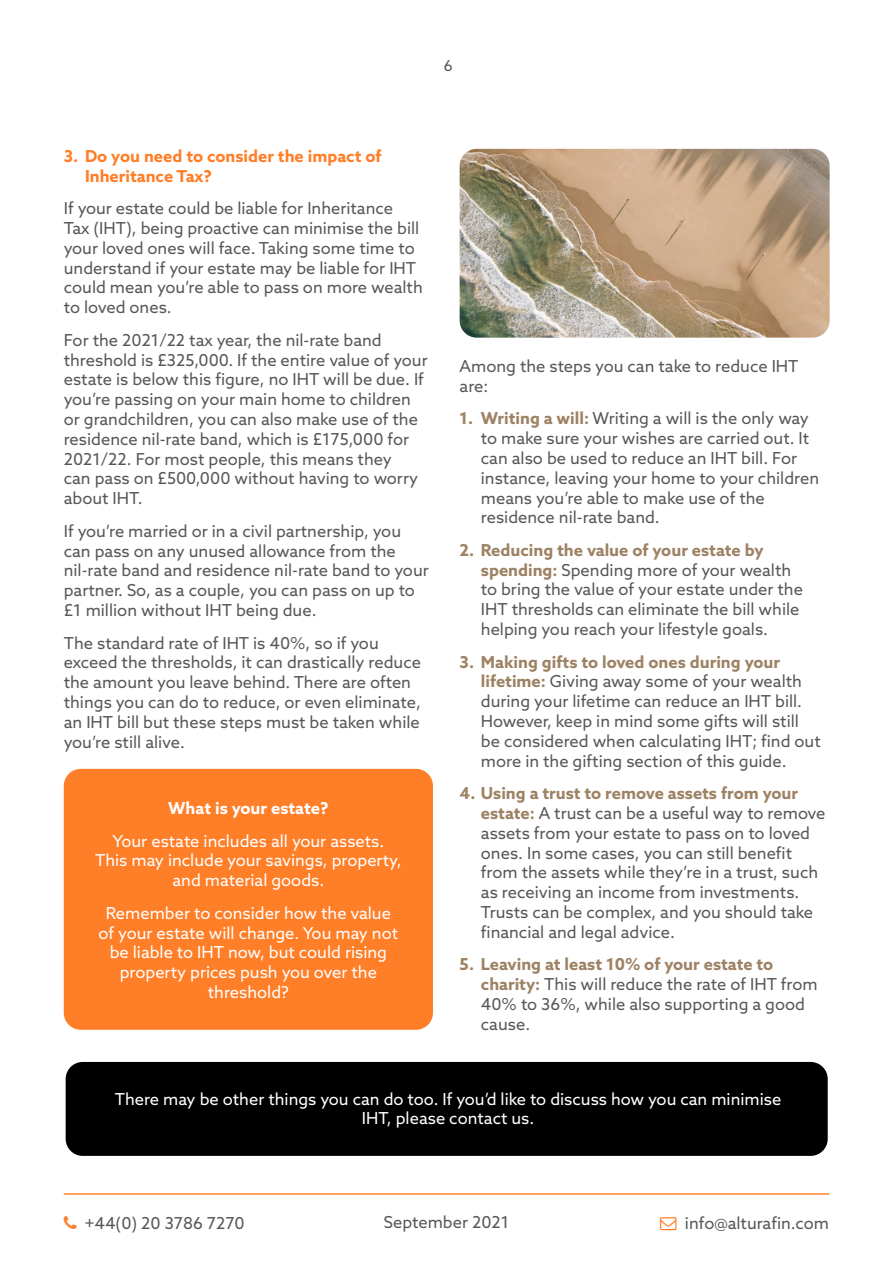
<style>
.page{position:relative;width:893px;height:1263px;background:#fff}
.page>*{position:absolute;margin:0;border:0;box-sizing:border-box;transform-origin:0 0}
.t1{font:16.5px/19.8px "Azo Sans";color:#575756}
.t2{font:16.5px/19.8px "Azo Sans";color:#fff;text-align:center}
.t3{font:700 16.5px/19.8px "Azo Sans";color:#ff7e28}
.t4{font:700 16.5px "Azo Sans";color:#fff}
.t5{font:15px "Azo Sans";color:#575756}
.s1{font-weight:700;color:#9d8264}
</style>
<div class="page">
<div style="left:66px;top:1062px;width:762px;height:94px;background:#000;border-radius:17px"></div>
<hr style="left:64px;top:1193px;width:765px;height:2px;background:#ff7e28">
<div style="left:64px;top:769px;width:369px;height:261px;background:#ff7e28;border-radius:17px"></div>
<img style="left:460px;top:149px;width:370px;height:189px">
<p class="t5" style="left:444px;top:56px;width:10px">6</p>
<p class="t3" style="left:85px;top:146px;width:298px;text-indent:-21px">3. Do you need to consider the impact of<br>Inheritance Tax?</p>
<p class="t1" style="left:64px;top:198px;width:360px">If your estate could be liable for Inheritance Tax (IHT), being proactive can minimise the bill your loved ones will face. Taking some time to understand if your estate may be liable for IHT could mean you’re able to pass on more wealth to loved ones.</p>
<p class="t1" style="left:64px;top:330px;width:365px">For the 2021/22 tax year, the nil-rate band threshold is £325,000. If the entire value of your estate is below this figure, no IHT will be due. If you’re passing on your main home to children or grandchildren, you can also make use of the residence nil-rate band, which is £175,000 for 2021/22. For most people, this means they<br>can pass on £500,000 without having to worry about IHT.</p>
<p class="t1" style="left:64px;top:521px;width:367px">If you’re married or in a civil partnership, you can pass on any unused allowance from the nil-rate band and residence nil-rate band to your partner. So, as a couple, you can pass on up to £1 million without IHT being due.</p>
<p class="t1" style="left:64px;top:632px;width:359px">The standard rate of IHT is 40%, so if you exceed the thresholds, it can drastically reduce the amount you leave behind. There are often things you can do to reduce, or even eliminate, an IHT bill but these steps must be taken while you’re still alive.</p>
<p class="t4" style="left:168px;top:797px;width:162px">What is your estate?</p>
<p class="t2" style="left:95px;top:830px;width:308px">Your estate includes all your assets.<br>This may include your savings, property, and material goods.</p>
<p class="t2" style="left:99px;top:903px;width:301px">Remember to consider how the value of your estate will change. You may not be liable to IHT now, but could rising property prices push you over the threshold?</p>
<p class="t1" style="left:460px;top:356px;width:340px">Among the steps you can take to reduce IHT are:</p>
<p class="t1" style="left:481px;top:408px;width:340px;text-indent:-21px"><span class="s1">1. Writing a will:</span> Writing a will is the only way to make sure your wishes are carried out. It can also be used to reduce an IHT bill. For instance, leaving your home to your children means you’re able to make use of the residence nil-rate band.</p>
<p class="t1" style="left:481px;top:540px;width:324px;text-indent:-21px"><span class="s1">2. Reducing the value of your estate by spending:</span> Spending more of your wealth to bring the value of your estate under the IHT thresholds can eliminate the bill while helping you reach your lifestyle goals.</p>
<p class="t1" style="left:481px;top:652px;width:341px;text-indent:-21px"><span class="s1">3. Making gifts to loved ones during your lifetime:</span> Giving away some of your wealth during your lifetime can reduce an IHT bill.<br>However, keep in mind some gifts will still be considered when calculating IHT; find out more in the gifting section of this guide.</p>
<p class="t1" style="left:481px;top:783px;width:346px;text-indent:-21px"><span class="s1">4. Using a trust to remove assets from your estate:</span> A trust can be a useful way to remove assets from your estate to pass on to loved ones. In some cases, you can still benefit from the assets while they’re in a trust, such as receiving an income from investments.<br>Trusts can be complex, and you should take financial and legal advice.</p>
<p class="t1" style="left:481px;top:954px;width:338px;text-indent:-21px"><span class="s1">5. Leaving at least 10% of your estate to charity:</span> This will reduce the rate of IHT from<br>40% to 36%, while also supporting a good cause.</p>
<p class="t2" style="left:115px;top:1088px;width:668px">There may be other things you can do too. If you’d like to discuss how you can minimise<br>IHT, please contact us.</p>
<p class="t1" style="left:384px;top:1212px;width:127px">September 2021</p>
<p class="t1" style="left:85px;top:1213px;width:161px">+44(0) 20 3786 7270</p>
<p class="t1" style="left:685px;top:1213px;width:146px">info@alturafin.com</p>
</div>
